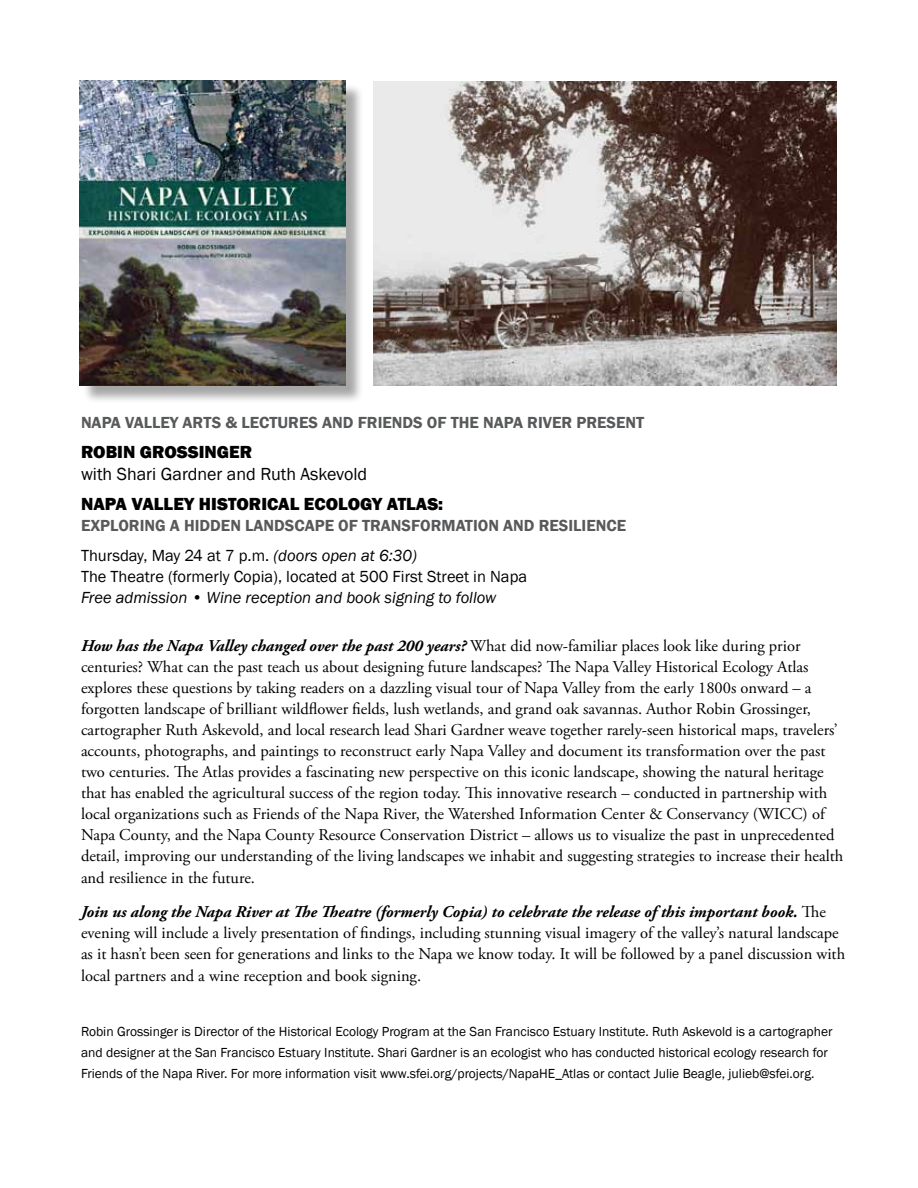
<style>
.page{position:relative;width:918px;height:1188px;background:#fff}
.page>*{position:absolute;margin:0;border:0;box-sizing:border-box;transform-origin:0 0}
.t1{font:800 18px "Franklin Gothic";color:#000}
.t2{font:18px "Franklin Gothic";color:#000}
.t3{font:16.5px/21px "Adobe Garamond Pro";color:#000}
.t4{font:600 16.5px/29.7px "Franklin Gothic";color:#58595b}
.t5{font:16.5px "Franklin Gothic";color:#000}
.t6{font:italic 16.5px "Franklin Gothic";color:#000}
.t7{font:13.5px/21px "Franklin Gothic";color:#000}
.s1{font-weight:400;color:#000}
.s2{font-weight:400;font-style:italic;color:#000}
.s3{font-weight:700;font-style:italic}
</style>
<div class="page">
<img style="left:374px;top:81px;width:463px;height:305px">
<div style="left:82px;top:83px;width:282px;height:321px;background:#000;opacity:.35"></div>
<img style="left:80px;top:81px;width:266px;height:305px">
<p class="t4" style="left:81px;top:408px;width:565px">NAPA VALLEY ARTS &amp; LECTURES AND FRIENDS OF THE NAPA RIVER PRESENT</p>
<p class="t1" style="left:81px;top:440px;width:173px">ROBIN GROSSINGER</p>
<p class="t2" style="left:81px;top:462px;width:288px">with Shari Gardner and Ruth Askevold</p>
<p class="t1" style="left:81px;top:492px;width:364px">NAPA VALLEY HISTORI CAL ECOLOGY ATLAS:</p>
<p class="t4" style="left:81px;top:511px;width:547px">EXPLORING A HIDDEN LANDSCAPE OF TRANSFORMATION AND RESILIENCE<br><span class="s1">Thursday, May 24 at 7 p.m.</span> <span class="s2">(doors open at 6:30)</span></p>
<p class="t5" style="left:81px;top:566px;width:448px">The Theatre (formerly Copia), located at 500 First Street in Napa</p>
<p class="t6" style="left:81px;top:587px;width:417px">Free admission • Wine reception and book signing to follow</p>
<p class="t3" style="left:81px;top:636px;width:764px"><span class="s3">How has the Napa Valley changed over the past 200 years?</span> What did now-familiar places look like during prior centuries? What can the past teach us about designing future landscapes? The Napa Valley Historical Ecology Atlas explores these questions by taking readers on a dazzling visual tour of Napa Valley from the early 1800s onward – a forgotten landscape of brilliant wildflower fields, lush wetlands, and grand oak savannas. Author Robin Grossinger, cartographer Ruth Askevold, and local research lead Shari Gardner weave together rarely-seen historical maps, travelers’ accounts, photographs, and paintings to reconstruct early Napa Valley and document its transformation over the past two centuries. The Atlas provides a fascinating new perspective on this iconic landscape, showing the natural heritage that has enabled the agricultural success of the region today. This innovative research – conducted in partnership with local organizations such as Friends of the Napa River, the Watershed Information Center &amp; Conservancy (WICC) of Napa County, and the Napa County Resource Conservation District – allows us to visualize the past in unprecedented detail, improving our understanding of the living landscapes we inhabit and suggesting strategies to increase their health and resilience in the future.</p>
<p class="t3" style="left:81px;top:902px;width:766px"><span class="s3">Join us along the Napa River at The Theatre (formerly Copia) to celebrate the release of this important book.</span> The evening will include a lively presentation of findings, including stunning visual imagery of the valley’s natural landscape as it hasn’t been seen for generations and links to the Napa we know today. It will be followed by a panel discussion with local partners and a wine reception and book signing.</p>
<p class="t7" style="left:81px;top:1021px;width:753px">Robin Grossinger is Director of the Historical Ecology Program at the San Francisco Estuary Institute. Ruth Askevold is a cartographer and designer at the San Francisco Estuary Institute. Shari Gardner is an ecologist who has conducted historical ecology research for<br>Friends of the Napa River. For more information visit www.sfei.org/projects/NapaHE_Atlas or contact Julie Beagle, julieb@sfei.org.</p>
</div>
